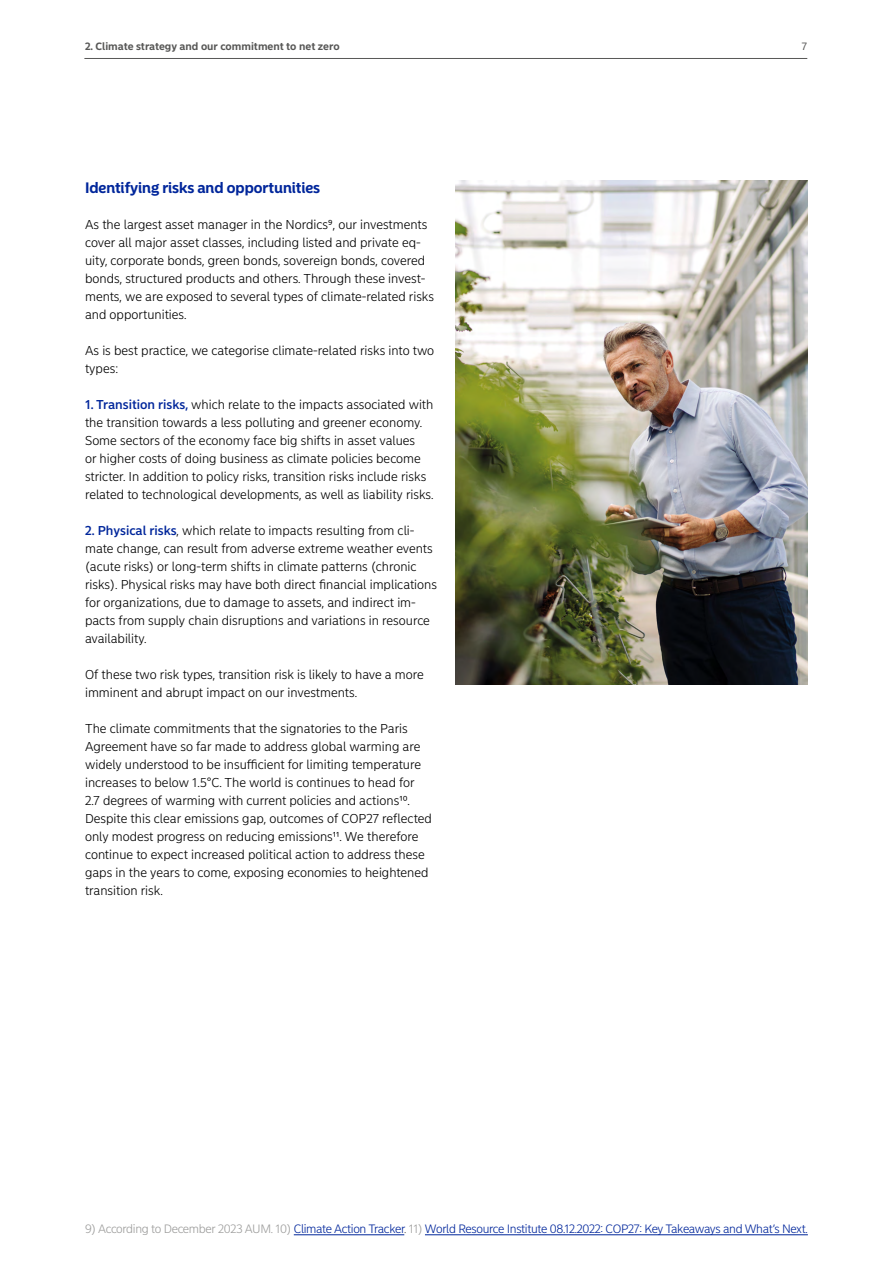
<style>
.page{position:relative;width:893px;height:1263px;background:#fff}
.page>*{position:absolute;margin:0;border:0;box-sizing:border-box;transform-origin:0 0}
.t1{font:700 15px "Nordea Sans Large";color:#00269b}
.t2{font:300 12.75px/18px "Nordea Sans Small";color:#000}
.t3{font:300 12px "Nordea Sans Small";letter-spacing:-.025em;color:#00269b}
.t4{font:700 10.5px "Nordea Sans Small";color:#575756}
.t5{font:10.5px "Nordea Sans Small";color:#575756}
.s1{font-weight:500;color:#00269b}
.s2{color:#9d9d9c}
.s3{color:#575756}
</style>
<div class="page">
<img style="left:455px;top:181px;width:353px;height:504px">
<hr style="left:294px;top:1234px;width:110px;height:1px;background:#00269b">
<hr style="left:425px;top:1234px;width:383px;height:1px;background:#00269b">
<hr style="left:84px;top:58px;width:723px;height:1px;background:#575756">
<p class="t4" style="left:85px;top:40px;width:256px">2. Climate strategy and our commitment to net zero</p>
<p class="t5" style="left:802px;top:40px;width:7px">7</p>
<p class="t1" style="left:85px;top:179px;width:237px">Identifying risks and opportunities</p>
<p class="t2" style="left:85px;top:216px;width:351px">As the largest asset manager in the Nordics9, our investments cover all major asset classes, including listed and private eq&shy;uity, corporate bonds, green bonds, sovereign bonds, covered bonds, structured products and others. Through these invest&shy;ments, we are exposed to several types of climate-related risks and opportunities.</p>
<p class="t2" style="left:85px;top:342px;width:351px">As is best practice, we categorise climate-related risks into two types:</p>
<p class="t2" style="left:85px;top:396px;width:350px"><span class="s1">1. Transition risks,</span> which relate to the impacts associated with the transition towards a less polluting and greener economy.<br>Some sectors of the economy face big shifts in asset values<br>or higher costs of doing business as climate policies become stricter. In addition to policy risks, transition risks include risks related to technological developments, as well as liability risks.</p>
<p class="t2" style="left:85px;top:522px;width:354px"><span class="s1">2. Physical risks</span>, which relate to impacts resulting from cli&shy;mate change, can result from adverse extreme weather events (acute risks) or long-term shifts in climate patterns (chronic risks). Physical risks may have both direct financial implications for organizations, due to damage to assets, and indirect im&shy;pacts from supply chain disruptions and variations in resource availability.</p>
<p class="t2" style="left:85px;top:666px;width:340px">Of these two risk types, transition risk is likely to have a more imminent and abrupt impact on our investments.</p>
<p class="t2" style="left:85px;top:720px;width:348px">The climate commitments that the signatories to the Paris Agreement have so far made to address global warming are widely understood to be insufficient for limiting temperature increases to below 1.5°C. The world is continues to head for 2.7 degrees of warming with current policies and actions10.<br>Despite this clear emissions gap, outcomes of COP27 reflected only modest progress on reducing emissions11. We therefore continue to expect increased political action to address these gaps in the years to come, exposing economies to heightened transition risk.</p>
<p class="t3" style="left:85px;top:1222px;width:724px"><span class="s2">9) According to December 2023 AUM. 10)</span> Climate Action Tracker<span class="s3">.</span> <span class="s2">11)</span> World Resource Institute 08.12.2022: COP27: Key Takeaways and What’s Next.</p>
</div>
